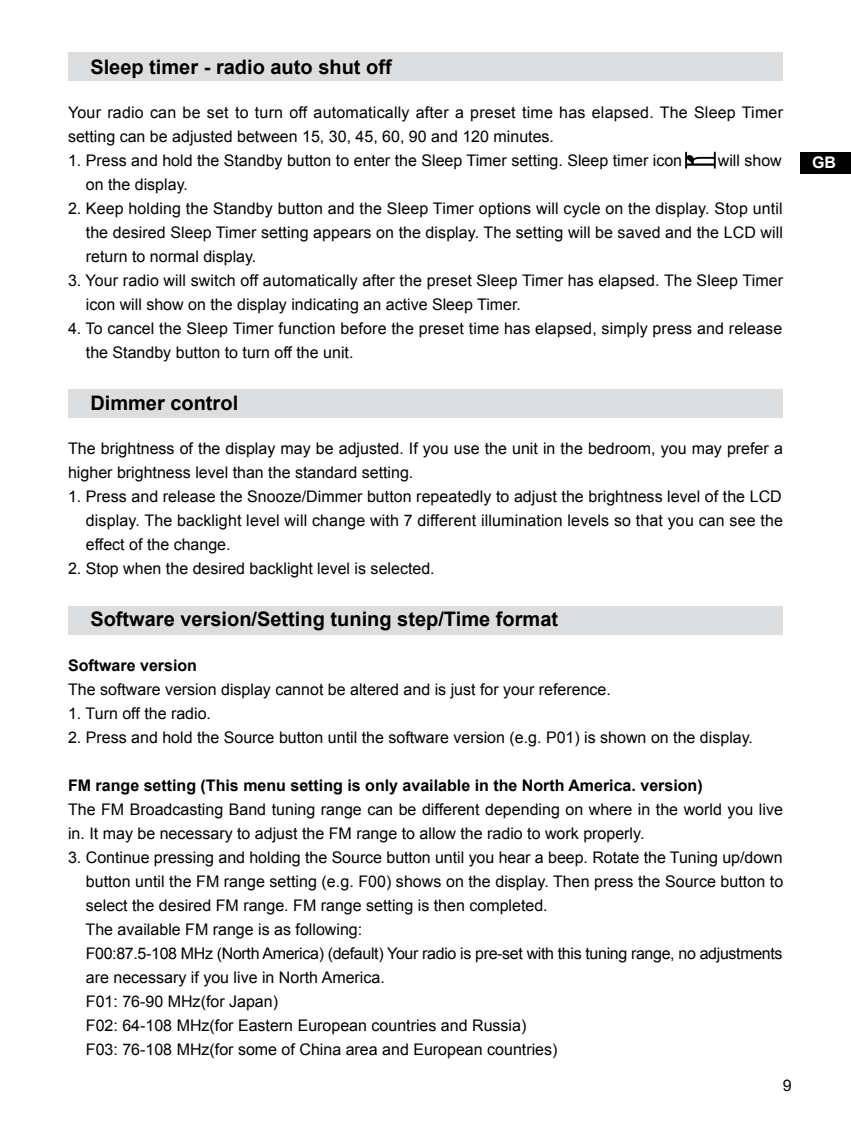
<style>
.page{position:relative;width:851px;height:1134px;background:#fff}
.page>*{position:absolute;margin:0;border:0;box-sizing:border-box;transform-origin:0 0}
.t1{font:700 20px "Arial";color:#000}
.t2{font:16px/24px "Arial";color:#000}
.t3{font:700 16px "Arial";color:#000}
.t4{font:700 16px "Arial";color:#fff}
</style>
<div class="page">
<div style="left:800px;top:152px;width:50px;height:21px;background:#000"></div>
<div style="left:68px;top:389px;width:714px;height:28px;background:#dcddde"></div>
<div style="left:68px;top:606px;width:714px;height:28px;background:#dcddde"></div>
<div style="left:68px;top:52px;width:714px;height:29px;background:#dcddde"></div>
<svg style="left:685px;top:152px;width:30px;height:17px"></svg>
<p class="t1" style="left:90px;top:54px;width:303px">Sleep timer - radio auto shut off</p>
<p class="t2" style="left:68px;top:101px;width:716px">Your radio can be set to turn off automatically after a preset time has elapsed. The Sleep Timer setting can be adjusted between 1 5, 30, 45, 60, 90 and 1 20 minutes.<br>1 . Press and hold the Standby button to enter the Sleep Timer setting. Sleep timer icon</p>
<p class="t2" style="left:717px;top:149px;width:65px">will show</p>
<p class="t2" style="left:86px;top:173px;width:103px">on the display.</p>
<p class="t2" style="left:86px;top:197px;width:698px;text-align:justify;text-indent:-18px">2. Keep holding the Standby button and the Sleep Timer options will cycle on the display. Stop until the desired Sleep Timer setting appears on the display. The setting will be saved and the LCD will return to normal display.</p>
<p class="t2" style="left:86px;top:269px;width:698px;text-indent:-18px">3. Your radio will switch off automatically after the preset Sleep Timer has elapsed. The Sleep Timer icon will show on the display indicating an active Sleep Timer.</p>
<p class="t2" style="left:86px;top:317px;width:697px;text-indent:-18px">4. To cancel the Sleep Timer function before the preset time has elapsed, simply press and release the Standby button to turn off the unit.</p>
<p class="t1" style="left:90px;top:390px;width:149px">Dimmer control</p>
<p class="t2" style="left:68px;top:437px;width:716px">The brightness of the display may be adjusted. If you use the unit in the bedroom, you may prefer a</p>
<p class="t2" style="left:68px;top:461px;width:347px">higher brightness level than the standard setting.</p>
<p class="t2" style="left:68px;top:485px;width:715px">1 . Press and release the Snooze/Dimmer button repeatedly to adjust the brightness level of the LCD</p>
<p class="t2" style="left:86px;top:509px;width:698px">display. The backlight level will change with 7 different illumination levels so that you can see the</p>
<p class="t2" style="left:86px;top:533px;width:146px">effect of the change.</p>
<p class="t2" style="left:68px;top:557px;width:368px">2. Stop when the desired backlight level is selected.</p>
<p class="t1" style="left:90px;top:606px;width:469px">Software version/Setting tuning step/Time format</p>
<p class="t3" style="left:68px;top:654px;width:130px">Software version</p>
<p class="t2" style="left:68px;top:677px;width:544px">The software version display cannot be altered and is just for your reference.<br>1 . Turn off the radio.</p>
<p class="t2" style="left:68px;top:725px;width:686px">2. Press and hold the Source button until the software version (e.g. P01) is shown on the display.</p>
<p class="t3" style="left:68px;top:774px;width:636px">FM range setting (This menu setting is only available in the North America. version)</p>
<p class="t2" style="left:68px;top:797px;width:716px">The FM Broadcasting Band tuning range can be different depending on where in the world you live in. It may be necessary to adjust the FM range to allow the radio to work properly.</p>
<p class="t2" style="left:86px;top:845px;width:699px;text-indent:-17px">3. Continue pressing and holding the Source button until you hear a beep. Rotate the Tuning up/down button until the FM range setting (e.g. F00) shows on the display. Then press the Source button to select the desired FM range. FM range setting is then completed.<br>The available FM range is as following:<br>F00:87.5-108 MHz (North America) (default) Your radio is pre-set with this tuning range, no adjustments are necessary if you live in North America.<br>F01: 76-90 MHz(for Japan)<br>F02: 64-108 MHz(for Eastern European countries and Russia)<br>F03: 76-108 MHz(for some of China area and European countries)</p>
<p class="t4" style="left:811px;top:152px;width:25px">GB</p>
</div>
